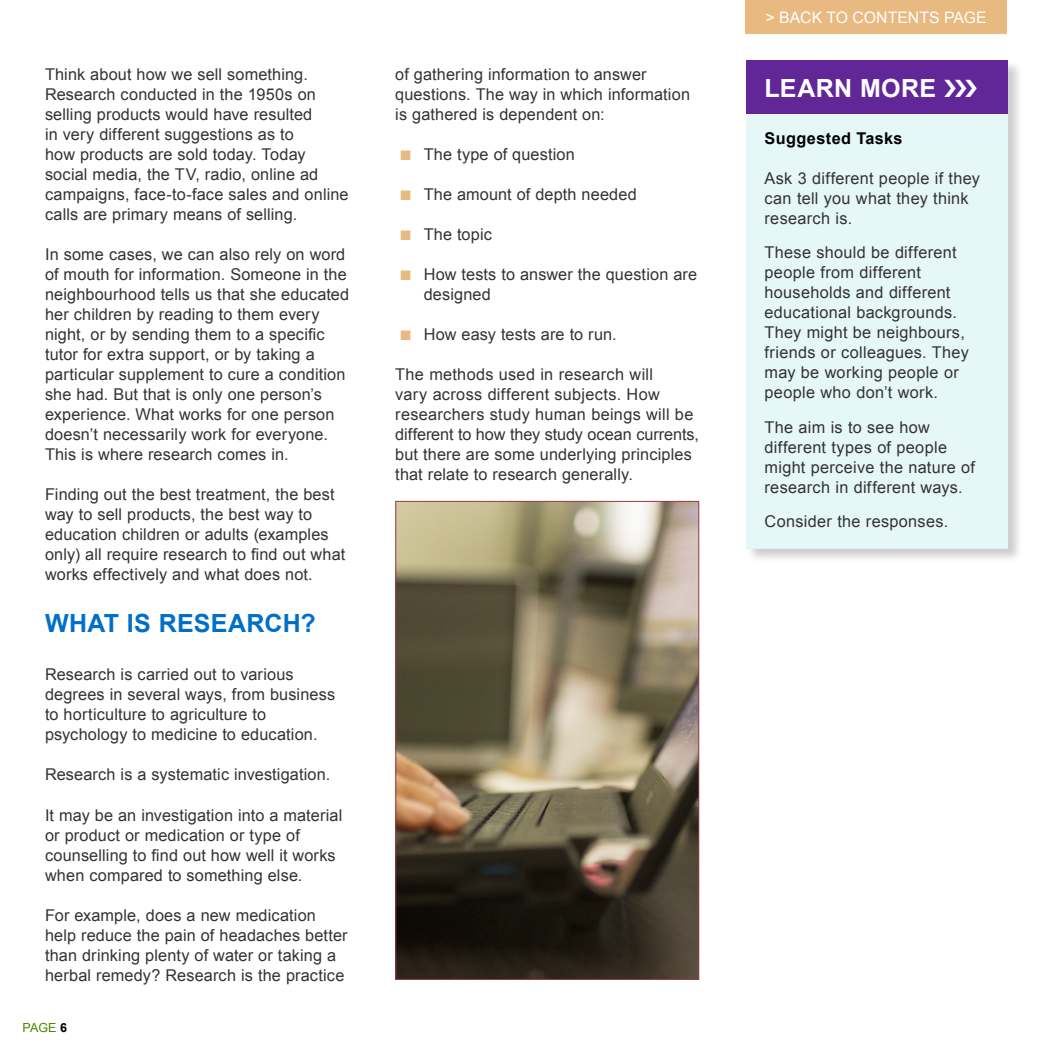
<style>
.page{position:relative;width:1053px;height:1053px;background:#fff}
.page>*{position:absolute;margin:0;border:0;box-sizing:border-box;transform-origin:0 0}
.t1{font:700 25px "Arial";letter-spacing:.015em;color:#006fca}
.t2{font:700 25px "Arial";letter-spacing:.015em;color:#fff}
.t3{font:16.25px/20px "Arial";letter-spacing:.01em;color:#333}
.t4{font:700 16.25px "Arial";letter-spacing:.025em;color:#000}
.t5{font:15.88px "Arial";color:#fff}
.t6{font:12.5px "Arial";color:#4a8400}
.s1{font-weight:700;color:#000}
.s2{color:#e8b980}
</style>
<div class="page">
<div style="left:745px;top:0;width:261px;height:34px;background:#e8b980"></div>
<svg style="left:395px;top:500px;width:304px;height:480px;background:#726751"></svg>
<div style="left:746px;top:60px;width:277px;height:503px;background:#000;opacity:.2"></div>
<div style="left:746px;top:60px;width:261px;height:54px;background:#612798"></div>
<div style="left:746px;top:114px;width:261px;height:434px;background:#e6f7f7"></div>
<p class="t3" style="left:45px;top:64px;width:305px">Think about how we sell something.<br>Research conducted in the 1950s on selling products would have resulted<br>in very different suggestions as to<br>how products are sold today. Today social media, the TV, radio, online ad campaigns, face-to-face sales and online calls are primary means of selling.</p>
<p class="t3" style="left:45px;top:245px;width:306px">In some cases, we can also rely on word of mouth for information. Someone in the neighbourhood tells us that she educated her children by reading to them every night, or by sending them to a specific tutor for extra support, or by taking a particular supplement to cure a condition she had. But that is only one person’s experience. What works for one person doesn’t necessarily work for everyone.<br>This is where research comes in.</p>
<p class="t3" style="left:45px;top:485px;width:302px">Finding out the best treatment, the best way to sell products, the best way to education children or adults (examples only) all require research to find out what works effectively and what does not.</p>
<h1 class="t1" style="left:45px;top:606px;width:272px">WHAT IS RESEARCH?</h1>
<p class="t3" style="left:45px;top:664px;width:292px">Research is carried out to various degrees in several ways, from business to horticulture to agriculture to psychology to medicine to education.</p>
<p class="t3" style="left:45px;top:764px;width:287px">Research is a systematic investigation.</p>
<p class="t3" style="left:45px;top:804px;width:299px">It may be an investigation into a material or product or medication or type of counselling to find out how well it works when compared to something else.</p>
<p class="t3" style="left:45px;top:905px;width:304px">For example, does a new medication help reduce the pain of headaches better than drinking plenty of water or taking a herbal remedy? Research is the practice</p>
<p class="t6" style="left:22px;top:1019px;width:46px">PAGE <span class="s1">6</span></p>
<p class="t3" style="left:395px;top:65px;width:296px">of gathering information to answer questions. The way in which information is gathered is dependent on:</p>
<p class="t3" style="left:400px;top:144px;width:176px"><span class="s2">■</span> The type of question</p>
<p class="t3" style="left:400px;top:184px;width:237px"><span class="s2">■</span> The amount of depth needed</p>
<p class="t3" style="left:400px;top:224px;width:93px"><span class="s2">■</span> The topic</p>
<p class="t3" style="left:423px;top:264px;width:275px;text-indent:-23px"><span class="s2">■</span> How tests to answer the question are designed</p>
<p class="t3" style="left:400px;top:324px;width:218px"><span class="s2">■</span> How easy tests are to run.</p>
<p class="t3" style="left:395px;top:364px;width:305px">The methods used in research will<br>vary across different subjects. How researchers study human beings will be different to how they study ocean currents, but there are some underlying principles that relate to research generally.</p>
<p class="t5" style="left:765px;top:7px;width:223px">&gt; BACK TO CONTENTS PAGE</p>
<h1 class="t2" style="left:764px;top:71px;width:173px">LEARN MORE</h1>
<p class="t4" style="left:764px;top:128px;width:139px">Suggested Tasks</p>
<p class="t3" style="left:764px;top:168px;width:217px">Ask 3 different people if they can tell you what they think research is.</p>
<p class="t3" style="left:764px;top:243px;width:206px">These should be different people from different households and different educational backgrounds.<br>They might be neighbours, friends or colleagues. They may be working people or people who don’t work.</p>
<p class="t3" style="left:764px;top:417px;width:212px">The aim is to see how different types of people might perceive the nature of research in different ways.</p>
<p class="t3" style="left:764px;top:511px;width:185px">Consider the responses.</p>
</div>
